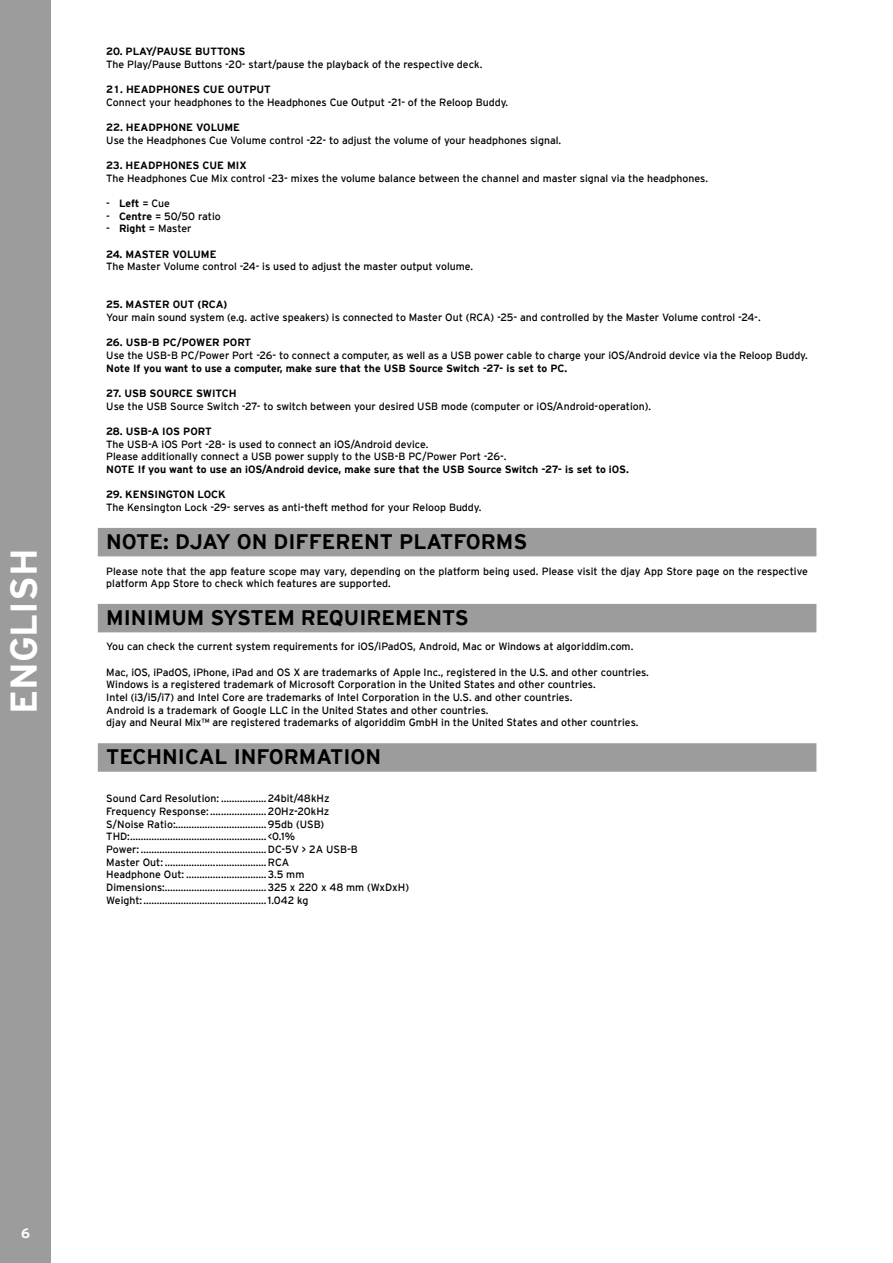
<style>
.page{position:relative;width:893px;height:1263px;background:#fff}
.page>*{position:absolute;margin:0;border:0;box-sizing:border-box;transform-origin:0 0}
.t1{font:700 37.2px "Interstate";color:#fff}
.t2{font:700 21px "Interstate";color:#000}
.t3{font:700 13.5px "Interstate";color:#fff}
.t4{font:10.5px/12.6px "Interstate";color:#000}
.t5{font:700 10.5px "Interstate";color:#000}
.s1{font-weight:700}
</style>
<div class="page">
<div style="left:0;top:0;width:51px;height:1263px;background:#9c9c9d"></div>
<div style="left:98px;top:528px;width:718px;height:28px;background:#9c9c9d"></div>
<div style="left:98px;top:604px;width:718px;height:28px;background:#9c9c9d"></div>
<div style="left:98px;top:743px;width:718px;height:29px;background:#9c9c9d"></div>
<h1 class="t1" style="left:3px;top:714px;width:167px;rotate:-90deg">ENGLISH</h1>
<p class="t5" style="left:106px;top:46px;width:141px">20. PLAY/PAUSE BUTTONS</p>
<p class="t4" style="left:106px;top:58px;width:378px">The Play/Pause Buttons -20- start/pause the playback of the respective deck.</p>
<p class="t5" style="left:106px;top:84px;width:166px">21. HEADPHONES CUE OUTPUT</p>
<p class="t4" style="left:106px;top:96px;width:403px">Connect your headphones to the Headphones Cue Output -21- of the Reloop Buddy.</p>
<p class="t5" style="left:106px;top:122px;width:135px">22. HEADPHONE VOLUME</p>
<p class="t4" style="left:106px;top:134px;width:456px">Use the Headphones Cue Volume control -22- to adjust the volume of your headphones signal.</p>
<p class="t5" style="left:106px;top:160px;width:142px">23. HEADPHONES CUE MIX</p>
<p class="t4" style="left:106px;top:172px;width:603px">The Headphones Cue Mix control -23- mixes the volume balance between the channel and master signal via the headphones.</p>
<p class="t4" style="left:106px;top:197px;width:65px">- <span class="s1">Left</span> = Cue</p>
<p class="t4" style="left:106px;top:210px;width:116px">- <span class="s1">Centre</span> = 50/50 ratio</p>
<p class="t4" style="left:106px;top:222px;width:87px">- <span class="s1">Right</span> = Master</p>
<p class="t5" style="left:106px;top:248px;width:112px">24. MASTER VOLUME</p>
<p class="t4" style="left:106px;top:260px;width:368px">The Master Volume control -24- is used to adjust the master output volume.</p>
<p class="t5" style="left:106px;top:299px;width:123px">25. MASTER OUT (RCA)</p>
<p class="t4" style="left:106px;top:311px;width:656px">Your main sound system (e.g. active speakers) is connected to Master Out (RCA) -25- and controlled by the Master Volume control -24-.</p>
<p class="t5" style="left:106px;top:337px;width:146px">26. USB-B PC/POWER PORT</p>
<p class="t4" style="left:106px;top:349px;width:703px">Use the USB-B PC/Power Port -26- to connect a computer, as well as a USB power cable to charge your iOS/Android device via the Reloop Buddy.</p>
<p class="t5" style="left:106px;top:362px;width:463px">Note If you want to use a computer, make sure that the USB Source Switch -27- is set to PC.</p>
<p class="t5" style="left:106px;top:388px;width:132px">27. USB SOURCE SWITCH</p>
<p class="t4" style="left:106px;top:400px;width:546px">Use the USB Source Switch -27- to switch between your desired USB mode (computer or iOS/Android-operation).</p>
<p class="t5" style="left:106px;top:426px;width:107px">28. USB-A IOS PORT</p>
<p class="t4" style="left:106px;top:438px;width:402px">The USB-A iOS Port -28- is used to connect an iOS/Android device.<br>Please additionally connect a USB power supply to the USB-B PC/Power Port -26-.</p>
<p class="t5" style="left:106px;top:464px;width:524px">NOTE If you want to use an iOS/Android device, make sure that the USB Source Switch -27- is set to iOS.</p>
<p class="t5" style="left:106px;top:489px;width:121px">29. KENSINGTON LOCK</p>
<p class="t4" style="left:106px;top:501px;width:377px">The Kensington Lock -29- serves as anti-theft method for your Reloop Buddy.</p>
<h2 class="t2" style="left:106px;top:530px;width:423px">NOTE: DJAY ON DIFFERENT PLATFORMS</h2>
<p class="t4" style="left:106px;top:564px;width:703px">Please note that the app feature scope may vary, depending on the platform being used. Please visit the djay App Store page on the respective platform App Store to check which features are supported.</p>
<h2 class="t2" style="left:106px;top:606px;width:364px">MINIMUM SYSTEM REQUIREMENTS</h2>
<p class="t4" style="left:106px;top:640px;width:529px">You can check the current system requirements for iOS/iPadOS, Android, Mac or Windows at algoriddim.com.</p>
<p class="t4" style="left:106px;top:666px;width:544px">Mac, iOS, iPadOS, iPhone, iPad and OS X are trademarks of Apple Inc., registered in the U.S. and other countries.<br>Windows is a registered trademark of Microsoft Corporation in the United States and other countries.<br>Intel (i3/i5/i7) and Intel Core are trademarks of Intel Corporation in the U.S. and other countries.<br>Android is a trademark of Google LLC in the United States and other countries.<br>djay and Neural Mix™ are registered trademarks of algoriddim GmbH in the United States and other countries.</p>
<h2 class="t2" style="left:106px;top:745px;width:276px">TECHNICAL INFORMATION</h2>
<p class="t4" style="left:106px;top:792px;width:304px">Sound Card Resolution: .................24bit/48kHz<br>Frequency Response: .....................20Hz-20kHz<br>S/Noise Ratio:..................................95db (USB)<br>THD:................................................... &lt;0.1%<br>Power: ...............................................DC-5V &gt; 2A USB-B<br>Master Out: ......................................RCA<br>Headphone Out: ..............................3.5 mm Dimensions:......................................325 x 220 x 48 mm (WxDxH)<br>Weight: ..............................................1.042 kg</p>
<p class="t3" style="left:21px;top:1225px;width:10px">6</p>
</div>
